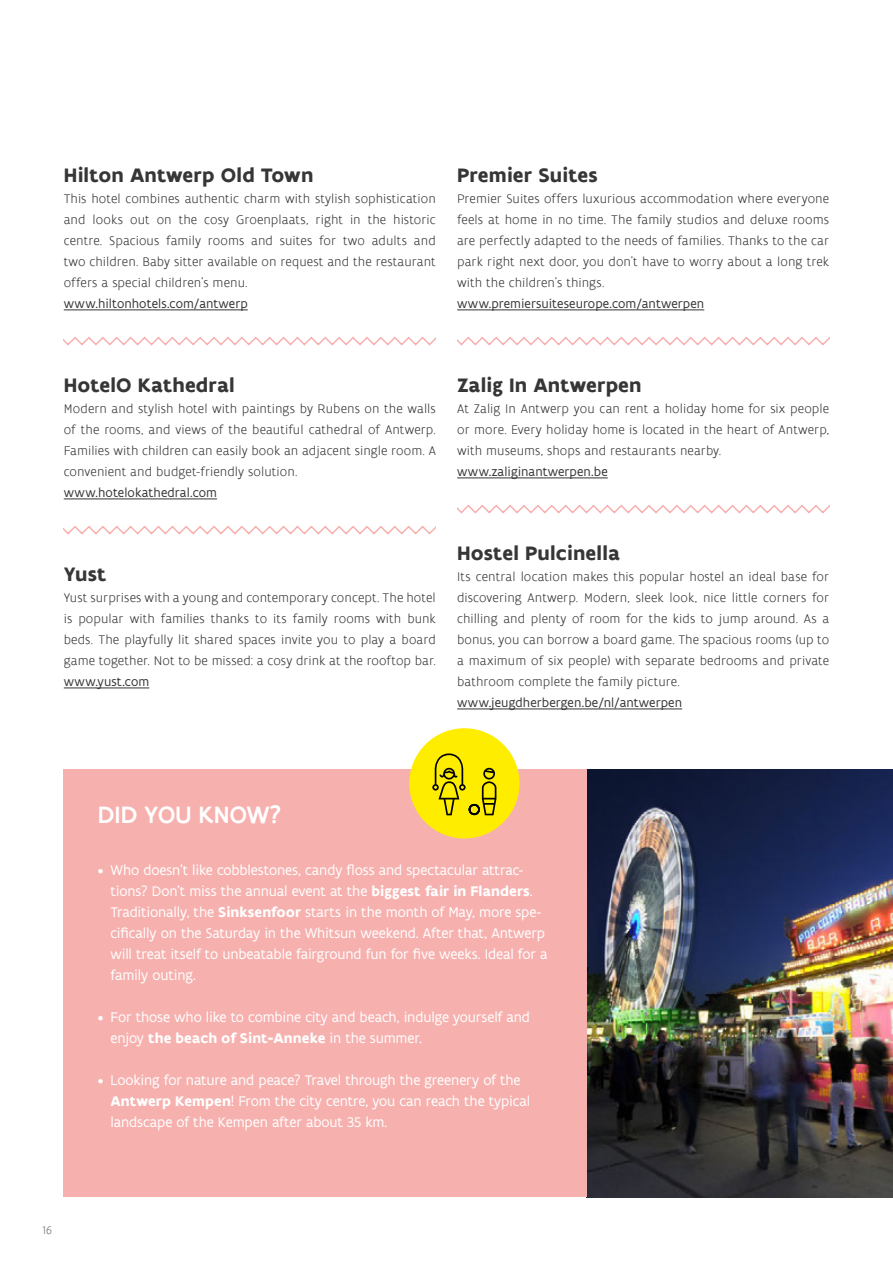
<style>
.page{position:relative;width:893px;height:1263px;background:#fff}
.page>*{position:absolute;margin:0;border:0;box-sizing:border-box;transform-origin:0 0}
.t1{font:500 25.5px "Flanders Art Sans";letter-spacing:.005em;color:#fff}
.naam_H5{font:700 21px "Flanders Art Sans";letter-spacing:.01em;color:#373636}
.t2{font:15px/21px "Flanders Art Sans";letter-spacing:-.01em;color:#fff}
.body_P{font:300 13.5px/21px "Flanders Art Sans";letter-spacing:.005em;color:#373636;text-align:justify}
.webadres_P{font:13.5px "Flanders Art Sans";letter-spacing:.005em;color:#373636}
.t3{font:300 12px "Flanders Art Sans";color:#706f6f}
.s1{font-weight:700}
</style>
<div class="page">
<img style="left:587px;top:770px;width:306px;height:427px">
<div style="left:64px;top:770px;width:523px;height:427px;background:#f6b1af"></div>
<hr style="left:64px;top:310px;width:184px;height:1px;background:#373636">
<hr style="left:64px;top:499px;width:153px;height:1px;background:#373636">
<hr style="left:64px;top:688px;width:85px;height:1px;background:#373636">
<svg style="left:64px;top:336px;width:372px;height:10px"></svg>
<svg style="left:64px;top:525px;width:372px;height:10px"></svg>
<hr style="left:457px;top:310px;width:247px;height:1px;background:#373636">
<hr style="left:457px;top:478px;width:151px;height:1px;background:#373636">
<hr style="left:457px;top:709px;width:225px;height:1px;background:#373636">
<svg style="left:457px;top:336px;width:372px;height:10px"></svg>
<svg style="left:457px;top:504px;width:372px;height:10px"></svg>
<div style="left:409px;top:728px;width:110px;height:110px;background:#ffed00;border-radius:50%"></div>
<svg style="left:432px;top:753px;width:64px;height:62px"></svg>
<h5 class="naam_H5" style="left:64px;top:161px;width:251px">Hilton Antwerp Old Town</h5>
<p class="body_P" style="left:64px;top:188px;width:374px">This hotel combines authentic charm with stylish sophistication and looks out on the cosy Groenplaats, right in the historic centre. Spacious family rooms and suites for two adults and two children. Baby sitter available on request and the restaurant offers a special children’s menu.</p>
<p class="webadres_P" style="left:64px;top:295px;width:185px">www.hiltonhotels.com/antwerp</p>
<h5 class="naam_H5" style="left:457px;top:161px;width:142px">Premier Suites</h5>
<p class="body_P" style="left:457px;top:188px;width:374px">Premier Suites offers luxurious accommodation where everyone feels at home in no time. The family studios and deluxe rooms are perfectly adapted to the needs of families. Thanks to the car park right next door, you don’t have to worry about a long trek with the children’s things.</p>
<p class="webadres_P" style="left:457px;top:295px;width:249px">www.premiersuiteseurope.com/antwerpen</p>
<h5 class="naam_H5" style="left:64px;top:371px;width:173px">HotelO Kathedral</h5>
<p class="body_P" style="left:64px;top:398px;width:374px">Modern and stylish hotel with paintings by Rubens on the walls of the rooms, and views of the beautiful cathedral of Antwerp.<br>Families with children can easily book an adjacent single room. A convenient and budget-friendly solution.</p>
<p class="webadres_P" style="left:64px;top:484px;width:155px">www.hotelokathedral.com</p>
<h5 class="naam_H5" style="left:64px;top:560px;width:44px">Yust</h5>
<p class="body_P" style="left:64px;top:587px;width:374px">Yust surprises with a young and contemporary concept. The hotel is popular with families thanks to its family rooms with bunk beds. The playfully lit shared spaces invite you to play a board game together. Not to be missed: a cosy drink at the rooftop bar.</p>
<p class="webadres_P" style="left:64px;top:673px;width:87px">www.yust.com</p>
<h5 class="naam_H5" style="left:457px;top:371px;width:186px">Zalig In Antwerpen</h5>
<p class="body_P" style="left:457px;top:398px;width:374px">At Zalig In Antwerp you can rent a holiday home for six people or more. Every holiday home is located in the heart of Antwerp, with museums, shops and restaurants nearby.</p>
<p class="webadres_P" style="left:457px;top:463px;width:152px">www.zaliginantwerpen.be</p>
<h5 class="naam_H5" style="left:457px;top:539px;width:164px">Hostel Pulcinella</h5>
<p class="body_P" style="left:457px;top:566px;width:374px">Its central location makes this popular hostel an ideal base for discovering Antwerp. Modern, sleek look, nice little corners for chilling and plenty of room for the kids to jump around. As a bonus, you can borrow a board game. The spacious rooms (up to a maximum of six people) with separate bedrooms and private bathroom complete the family picture.</p>
<p class="webadres_P" style="left:457px;top:694px;width:227px">www.jeugdherbergen.be/nl/antwerpen</p>
<h1 class="t1" style="left:98px;top:798px;width:185px">DID YOU KNOW?</h1>
<p class="t2" style="left:111px;top:859px;width:438px;text-indent:-13px">• Who doesn’t like cobblestones, candy floss and spectacular attrac&shy;tions? Don’t miss the annual event at the <span class="s1">biggest fair in Flanders</span>.<br>Traditionally, the <span class="s1">Sinksenfoor</span> starts in the month of May, more spe&shy;cifically on the Saturday in the Whitsun weekend. After that, Antwerp will treat itself to unbeatable fairground fun for five weeks. Ideal for a family outing.</p>
<p class="t2" style="left:111px;top:1006px;width:421px;text-indent:-13px">• For those who like to combine city and beach, indulge yourself and enjoy <span class="s1">the beach of Sint-Anneke</span> in the summer.</p>
<p class="t2" style="left:111px;top:1069px;width:421px;text-indent:-13px">• Looking for nature and peace? Travel through the greenery of the<br><span class="s1">Antwerp Kempen</span>! From the city centre, you can reach the typical landscape of the Kempen after about 35 km.</p>
<p class="t3" style="left:43px;top:1223px;width:11px">16</p>
</div>
